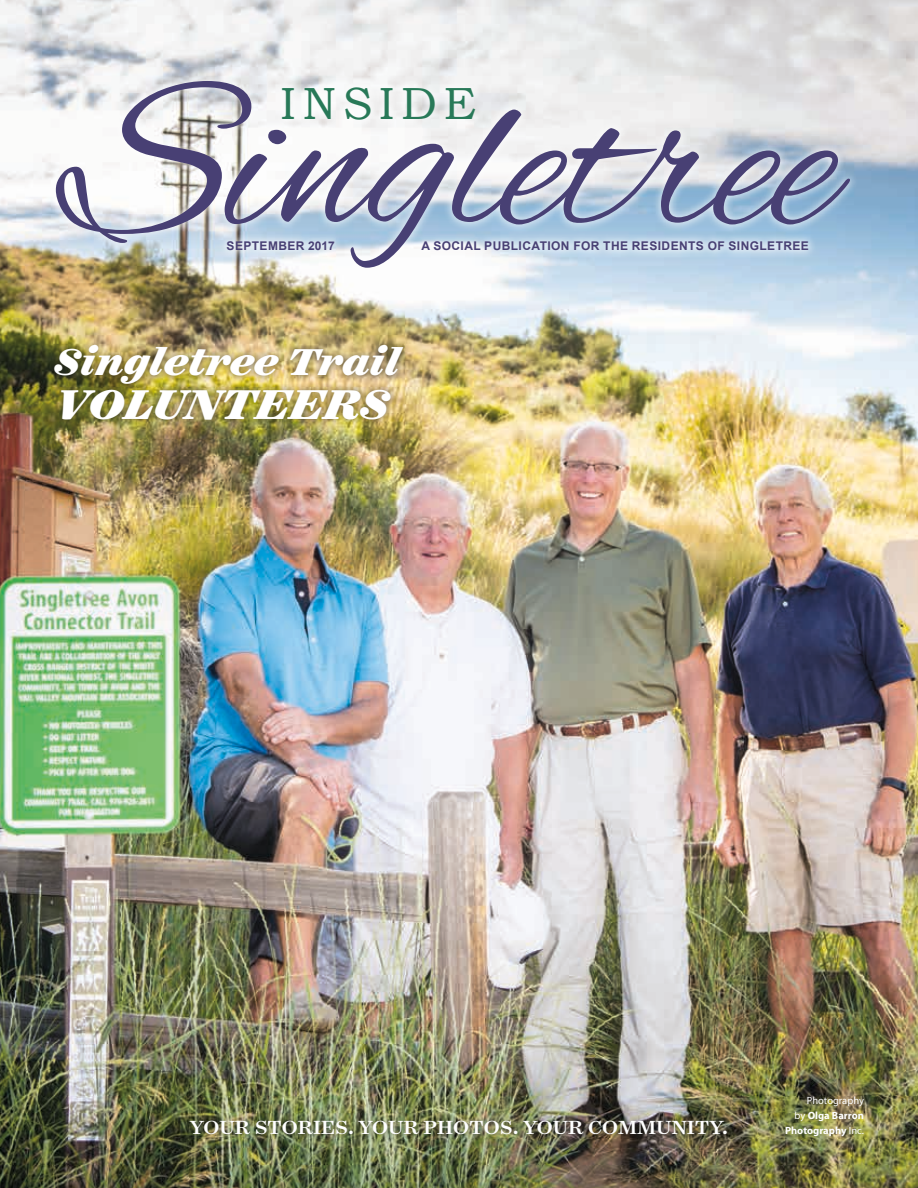
<style>
.page{position:relative;width:918px;height:1188px;background:#fff}
.page>*{position:absolute;margin:0;border:0;box-sizing:border-box;transform-origin:0 0}
.t1{font:225px "Alex Brush";color:#484074}
.t2{font:italic 900 47.25px "Surveyor Text";color:#fff}
.t3{font:45px "Bookman Old Style";letter-spacing:.15em;color:#287958}
.t4{font:italic 900 42.45px "Surveyor Text";letter-spacing:-.005em;color:#fff}
.t5{font:500 21.6px "Surveyor Text";color:#fff}
.t6{font:700 12px "Arial";letter-spacing:.035em;color:#484074}
.t7{font:700 10.5px/15px "Myriad Pro";color:#fff;text-align:right}
.s1{font-weight:400}
</style>
<div class="page">
<img style="left:0;top:0;width:918px;height:1188px">
<div style="left:46px;top:71px;width:813px;height:206px;background:#fff;opacity:.75"></div>
<div style="left:187px;top:1115px;width:547px;height:25px;background:#1c1b1a;opacity:.55"></div>
<div style="left:47px;top:338px;width:364px;height:88px;background:#1c1b1a;opacity:.5"></div>
<h1 class="t1" style="left:60px;top:36px;width:778px">Singletree</h1>
<h3 class="t3" style="left:281px;top:74px;width:197px">INSIDE</h3>
<p class="t6" style="left:227px;top:237px;width:18px">SEPTE</p>
<p class="t6" style="left:268px;top:237px;width:20px">MBER</p>
<p class="t6" style="left:308px;top:237px;width:28px">2017</p>
<p class="t6" style="left:421px;top:237px;width:389px">A SOCIAL PUBLICATION FOR THE RESIDENTS OF SINGLETREE</p>
<h3 class="t4" style="left:54px;top:332px;width:351px">Singletree Trail</h3>
<h2 class="t2" style="left:54px;top:370px;width:333px">Volunteers</h2>
<h3 class="t5" style="left:190px;top:1114px;width:540px">YOUR STORIES. YOUR PHOTOS. YOUR COMMUNITY.</h3>
<p class="t7" style="left:785px;top:1093px;width:80px"><span class="s1">Photography<br>by</span> Olga Barron<br>Photography <span class="s1">Inc.</span></p>
</div>
